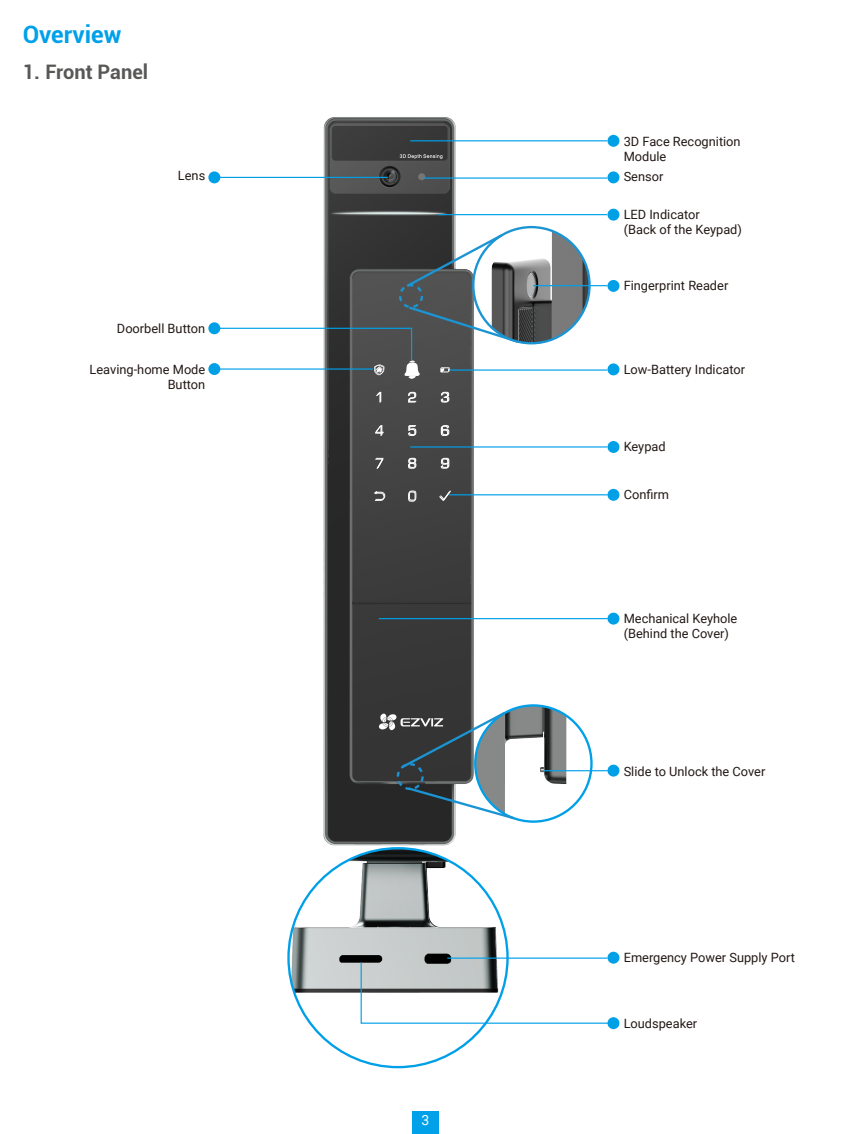
<style>
.page{position:relative;width:851px;height:1134px;background:#fff}
.page>*{position:absolute;margin:0;border:0;box-sizing:border-box;transform-origin:0 0}
.t1{font:700 24px "Roboto";color:#00a1e9}
.t2{font:700 20px "Roboto";color:#595857}
.t3{font:14px "Roboto";color:#fff}
.t4{font:12.8px/15.4px "Roboto";color:#231916}
</style>
<div class="page">
<div style="left:412px;top:1111px;width:27px;height:23px;background:#00a1e9"></div>
<img style="left:306px;top:117px;width:198px;height:731px">
<img style="left:290px;top:848px;width:217px;height:145px">
<div style="left:607px;top:1017px;width:12px;height:12px;background:#00a0e7;border-radius:50%"></div>
<svg style="left:360px;top:961px;width:250px;height:63px"></svg>
<div style="left:607px;top:952px;width:12px;height:12px;background:#00a0e7;border-radius:50%"></div>
<div style="left:607px;top:613px;width:12px;height:12px;background:#00a0e7;border-radius:50%"></div>
<div style="left:607px;top:765px;width:12px;height:12px;background:#00a0e7;border-radius:50%"></div>
<div style="left:607px;top:489px;width:12px;height:12px;background:#00a0e7;border-radius:50%"></div>
<div style="left:607px;top:441px;width:12px;height:12px;background:#00a0e7;border-radius:50%"></div>
<div style="left:607px;top:363px;width:12px;height:12px;background:#00a0e7;border-radius:50%"></div>
<div style="left:607px;top:209px;width:12px;height:12px;background:#00a0e7;border-radius:50%"></div>
<div style="left:607px;top:171px;width:12px;height:12px;background:#00a0e7;border-radius:50%"></div>
<div style="left:607px;top:135px;width:12px;height:12px;background:#00a0e7;border-radius:50%"></div>
<hr style="left:447px;top:957px;width:160px;height:2px;background:#00a0e9">
<hr style="left:410px;top:140px;width:197px;height:1px;background:#00a0e9">
<hr style="left:219px;top:177px;width:169px;height:1px;background:#00a0e9">
<hr style="left:410px;top:446px;width:197px;height:2px;background:#00a0e9">
<hr style="left:449px;top:494px;width:158px;height:1px;background:#00a0e9">
<hr style="left:379px;top:618px;width:228px;height:1px;background:#00a0e9">
<hr style="left:424px;top:177px;width:183px;height:2px;background:#00a0e9">
<hr style="left:438px;top:214px;width:169px;height:1px;background:#00a0e9">
<svg style="left:376px;top:392px;width:4px;height:11px"></svg>
<svg style="left:375px;top:459px;width:7px;height:10px"></svg>
<svg style="left:408px;top:392px;width:7px;height:11px"></svg>
<svg style="left:440px;top:392px;width:8px;height:11px"></svg>
<svg style="left:408px;top:426px;width:7px;height:10px"></svg>
<svg style="left:408px;top:458px;width:7px;height:11px"></svg>
<svg style="left:440px;top:426px;width:8px;height:10px"></svg>
<svg style="left:375px;top:426px;width:8px;height:10px"></svg>
<svg style="left:408px;top:491px;width:7px;height:11px"></svg>
<svg style="left:440px;top:458px;width:8px;height:11px"></svg>
<svg style="left:373px;top:492px;width:11px;height:9px"></svg>
<svg style="left:439px;top:491px;width:11px;height:10px"></svg>
<hr style="left:449px;top:369px;width:158px;height:2px;background:#00a0e9">
<div style="left:399px;top:284px;width:24px;height:24px;border:2px dashed #1b94d3;border-radius:50%"></div>
<svg style="left:404px;top:232px;width:87px;height:57px"></svg>
<svg style="left:218px;top:305px;width:302px;height:74px"></svg>
<img style="left:491px;top:227px;width:98px;height:116px">
<div style="left:472px;top:226px;width:118px;height:118px;border:2px solid #1b94d3;border-radius:50%"></div>
<hr style="left:533px;top:285px;width:74px;height:1px;background:#00a0e9">
<img style="left:475px;top:705px;width:116px;height:117px;border-radius:58px">
<div style="left:396px;top:763px;width:27px;height:27px;border:2px dashed #1b94d3;border-radius:50%"></div>
<svg style="left:399px;top:710px;width:108px;height:60px;background:#576165"></svg>
<svg style="left:405px;top:785px;width:111px;height:36px"></svg>
<hr style="left:544px;top:770px;width:63px;height:1px;background:#00a0e9">
<div style="left:607px;top:280px;width:12px;height:12px;background:#00a0e7;border-radius:50%"></div>
<div style="left:208px;top:171px;width:12px;height:12px;background:#00a0e7;border-radius:50%"></div>
<div style="left:208px;top:322px;width:12px;height:12px;background:#00a0e7;border-radius:50%"></div>
<div style="left:208px;top:363px;width:12px;height:12px;background:#00a0e7;border-radius:50%"></div>
<h1 class="t1" style="left:23px;top:18px;width:100px">Overview</h1>
<h2 class="t2" style="left:23px;top:57px;width:127px">1. Front Panel</h2>
<p class="t4" style="left:178px;top:168px;width:29px">Lens</p>
<p class="t4" style="left:117px;top:320px;width:90px">Doorbell Button</p>
<p class="t4" style="left:90px;top:361px;width:117px;text-align:right">Leaving-home Mode<br>Button</p>
<p class="t3" style="left:421px;top:1111px;width:9px">3</p>
<p class="t4" style="left:623px;top:133px;width:118px">3D Face Recognition<br>Module</p>
<p class="t4" style="left:623px;top:169px;width:41px">Sensor</p>
<p class="t4" style="left:623px;top:206px;width:120px">LED Indicator<br>(Back of the Keypad)</p>
<p class="t4" style="left:623px;top:277px;width:106px">Fingerprint Reader</p>
<p class="t4" style="left:623px;top:362px;width:123px">Low-Battery Indicator</p>
<p class="t4" style="left:623px;top:438px;width:43px">Keypad</p>
<p class="t4" style="left:623px;top:486px;width:47px">Confirm</p>
<p class="t4" style="left:623px;top:610px;width:115px">Mechanical Keyhole (Behind the Cover)</p>
<p class="t4" style="left:623px;top:763px;width:143px">Slide to Unlock the Cover</p>
<p class="t4" style="left:623px;top:949px;width:173px">Emergency Power Supply Port</p>
<p class="t4" style="left:623px;top:1015px;width:75px">Loudspeaker</p>
</div>
